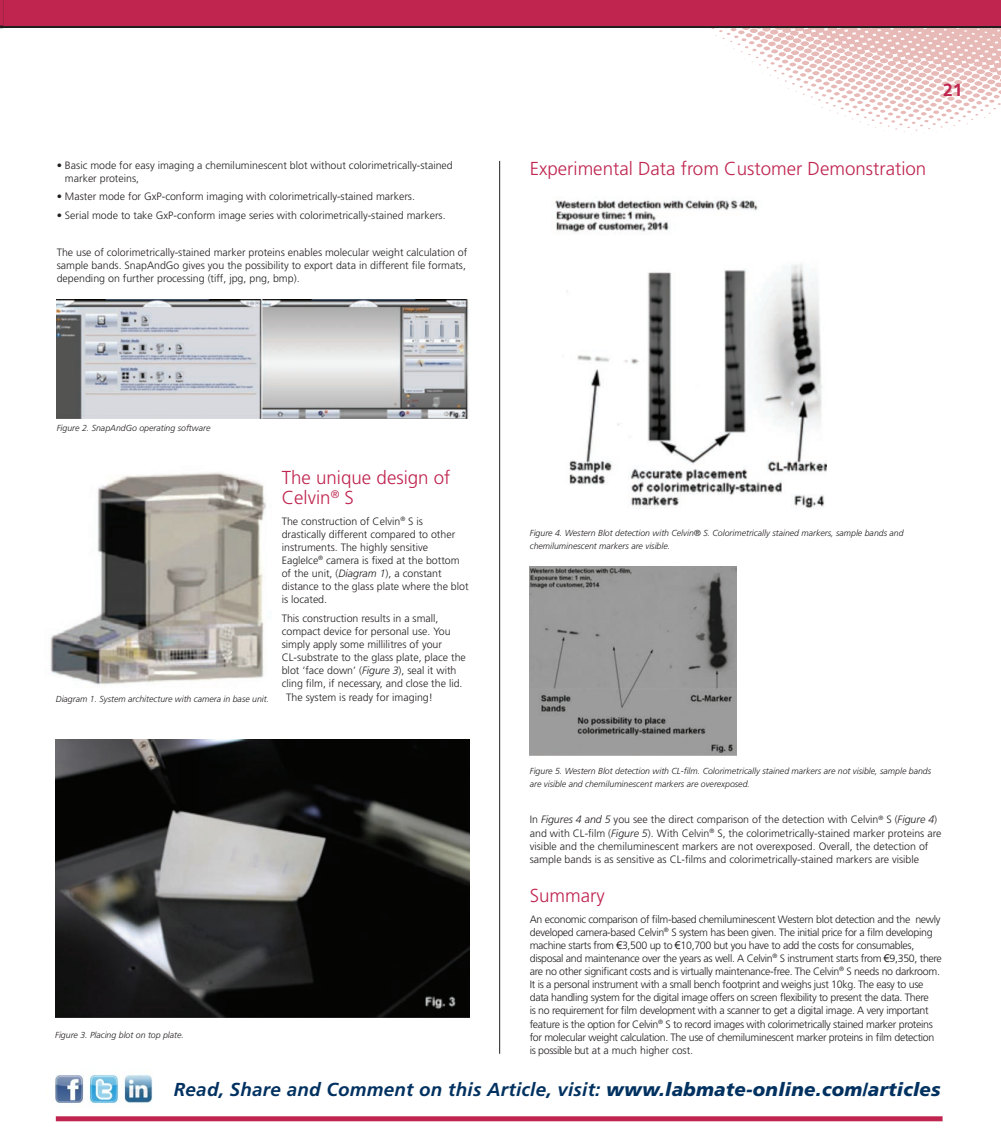
<style>
.page{position:relative;width:1001px;height:1128px;background:#fff}
.page>*{position:absolute;margin:0;border:0;box-sizing:border-box;transform-origin:0 0}
.t1{font:300 18.75px/20px "Frutiger";color:#bf254f}
.t2{font:italic 700 18.75px "Frutiger";letter-spacing:.015em;color:#003160}
.t3{font:700 17.5px "Frutiger";color:#bf254f}
.t4{font:300 10.62px/13.1px "Frutiger";color:#231f20}
.t5{font:300 10.62px/13.1px "Frutiger";letter-spacing:-.03em;color:#231f20}
.t6{font:italic 300 8.75px/12.5px "Frutiger";color:#231f20}
.s1{font-style:italic}
.s2{font-family:"Arial";font-weight:400}
.s3{font-weight:900}
</style>
<div class="page">
<svg style="left:711px;top:28px;width:290px;height:107px"></svg>
<div style="left:4px;top:0;width:997px;height:28px;background:#231f20"></div>
<div style="left:4px;top:0;width:997px;height:26px;background:#bf254f"></div>
<hr style="left:499px;top:161px;width:1px;height:893px;background:#231f20">
<img style="left:55px;top:1075px;width:98px;height:29px">
<img style="left:56px;top:740px;width:414px;height:277px">
<img style="left:555px;top:199px;width:271px;height:310px">
<img style="left:530px;top:567px;width:207px;height:188px">
<img style="left:50px;top:472px;width:216px;height:214px">
<img style="left:57px;top:300px;width:412px;height:118px">
<div style="left:56px;top:1116px;width:887px;height:5px;background:#bf254f"></div>
<svg style="left:0;top:0;width:4px;height:29px"></svg>
<p class="t4" style="left:65px;top:159px;width:389px;text-indent:-8px">• Basic mode for easy imaging a chemiluminescent blot without colorimetrically-stained marker proteins,</p>
<p class="t4" style="left:57px;top:190px;width:360px">• Master mode for GxP-conform imaging with colorimetrically-stained markers.</p>
<p class="t4" style="left:57px;top:209px;width:390px">• Serial mode to take GxP-conform image series with colorimetrically-stained markers.</p>
<p class="t4" style="left:57px;top:246px;width:412px">The use of colorimetrically-stained marker proteins enables molecular weight calculation of sample bands. SnapAndGo gives you the possibility to export data in different file formats, depending on further processing (tiff, jpg, png, bmp).</p>
<p class="t6" style="left:57px;top:422px;width:155px">Figure 2. SnapAndGo operating software</p>
<p class="t6" style="left:56px;top:693px;width:215px">Diagram 1. System architecture with camera in base unit.</p>
<h1 class="t1" style="left:282px;top:468px;width:170px">The unique design of<br>Celvin<sup>®</sup> S</h1>
<p class="t4" style="left:282px;top:514px;width:188px">The construction of Celvin<sup>®</sup> S is drastically different compared to other instruments. The highly sensitive EagleIce<sup>®</sup> camera is fixed at the bottom of the unit, (<span class="s1">Diagram 1</span>), a constant distance to the glass plate where the blot is located.</p>
<p class="t4" style="left:282px;top:612px;width:158px">This construction results in a small,</p>
<p class="t4" style="left:282px;top:625px;width:171px">compact device for personal use. You</p>
<p class="t4" style="left:282px;top:638px;width:162px">simply apply some millilitres of your</p>
<p class="t4" style="left:282px;top:651px;width:186px">CL-substrate to the glass plate, place the</p>
<p class="t4" style="left:282px;top:664px;width:176px">blot ‘face down’ (<span class="s1">Figure 3</span>), seal it with</p>
<p class="t4" style="left:282px;top:677px;width:182px">cling film, if necessary, and close the lid.</p>
<p class="t4" style="left:286px;top:690px;width:148px">The system is ready for imaging!</p>
<h2 class="t3" style="left:943px;top:79px;width:21px">21</h2>
<h1 class="t1" style="left:530px;top:159px;width:398px">Experimental Data from Customer Demonstration</h1>
<p class="t6" style="left:530px;top:527px;width:375px">Figure 4. Western Blot detection with Celvin® S. Colorimetrically stained markers, sample bands and chemiluminescent markers are visible.</p>
<p class="t6" style="left:530px;top:765px;width:403px">Figure 5. Western Blot detection with CL-film. Colorimetrically stained markers are not visible, sample bands are visible and chemiluminescent markers are overexposed.</p>
<p class="t4" style="left:530px;top:813px;width:413px">In <span class="s1">Figures 4 and 5</span> you see the direct comparison of the detection with Celvin<sup>®</sup> S (<span class="s1">Figure 4</span>) and with CL-film (<span class="s1">Figure 5</span>). With Celvin<sup>®</sup> S, the colorimetrically-stained marker proteins are visible and the chemiluminescent markers are not overexposed. Overall, the detection of sample bands is as sensitive as CL-films and colorimetrically-stained markers are visible</p>
<h1 class="t1" style="left:530px;top:886px;width:76px">Summary</h1>
<p class="t5" style="left:530px;top:912px;width:414px">An economic comparison of film-based chemiluminescent Western blot detection and the newly developed camera-based Celvin<sup>®</sup> S system has been given. The initial price for a film developing machine starts from <span class="s2">€</span>3,500 up to <span class="s2">€</span>10,700 but you have to add the costs for consumables, disposal and maintenance over the years as well. A Celvin<sup>®</sup> S instrument starts from <span class="s2">€</span>9,350, there are no other significant costs and is virtually maintenance-free. The Celvin<sup>®</sup> S needs no darkroom.<br>It is a personal instrument with a small bench footprint and weighs just 10kg. The easy to use data handling system for the digital image offers on screen flexibility to present the data. There<br>is no requirement for film development with a scanner to get a digital image. A very important feature is the option for Celvin<sup>®</sup> S to record images with colorimetrically stained marker proteins for molecular weight calculation. The use of chemiluminescent marker proteins in film detection is possible but at a much higher cost.</p>
<h1 class="t2" style="left:174px;top:1078px;width:768px">Read, Share and Comment on this Article, visit: <span class="s3">www.labmate-online.com/articles</span></h1>
<p class="t6" style="left:55px;top:1029px;width:130px">Figure 3. Placing blot on top plate.</p>
</div>
